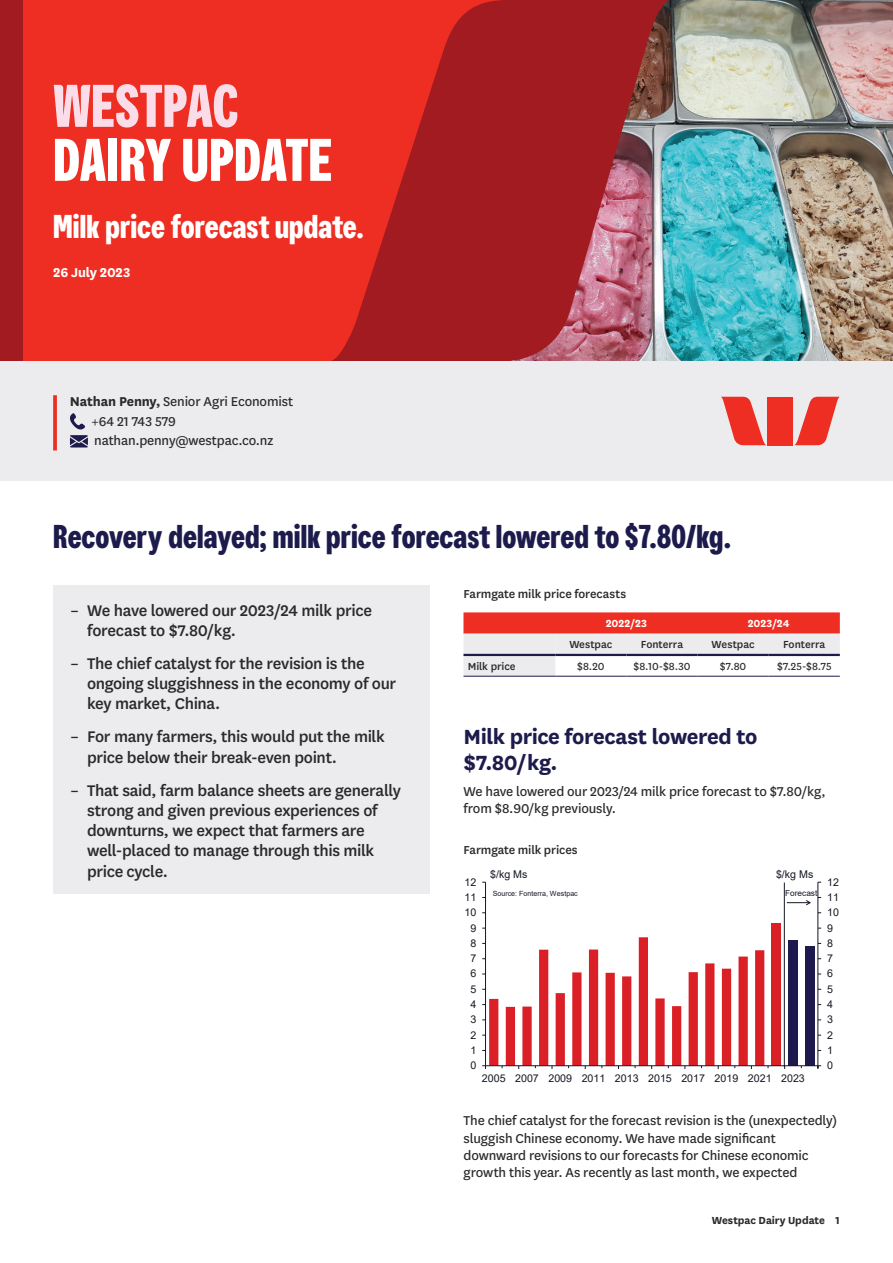
<style>
.page{position:relative;width:893px;height:1263px;background:#fff}
.page>*{position:absolute;margin:0;border:0;box-sizing:border-box;transform-origin:0 0}
.Masthead{font:700 60px/54px "Westpac";letter-spacing:-.005em;color:#fff}
.t1{font:700 33px "Westpac";letter-spacing:-.005em;color:#1c1b4c}
.Masthead_subheader{font:700 33px "Westpac";color:#fff}
.Subheading_in_body_c{font:700 24px/26.2px "National LF";letter-spacing:-.02em;color:#1c1b4c}
.t2{font:500 18px/20.2px "National LF";letter-spacing:-.02em;color:#2b292a}
.Body_copy{font:15px/17.2px "National LF";letter-spacing:-.01em;color:#2b292a}
.Author_contact{font:15px/19.5px "National LF";letter-spacing:-.01em;color:#2b292a}
.Date{font:700 15px "National LF";letter-spacing:-.01em;color:#fff}
.Chart_heading{font:500 13.5px "National LF";letter-spacing:-.01em;color:#2b292a}
.Table_centre_regular{font:12px "National LF";letter-spacing:-.005em;color:#2b292a}
.Table_centre_medium{font:500 12px "National LF";letter-spacing:-.005em;color:#2b292a}
.t3{font:700 12px "National LF";color:#2b292a}
.Table_centre_bold{font:700 12px "National LF";color:#fff}
.Table_left_medium{font:500 12px "National LF";letter-spacing:-.005em;color:#2b292a}
.t4{font:10.65px "Arial";letter-spacing:-.005em;color:#141823}
.t5{font:8.25px "Arial";color:#141823}
.t6{font:7.05px "Arial";color:#141823}
.s1{color:#fbdde9}
.s2{font-weight:700}
</style>
<div class="page">
<div style="left:53px;top:585px;width:376px;height:309px;background:#ececee"></div>
<svg style="left:463px;top:612px;width:377px;height:64px"></svg>
<hr style="left:463px;top:676px;width:92px;height:1px;background:#1c1b4c">
<hr style="left:555px;top:676px;width:71px;height:1px;background:#1c1b4c">
<hr style="left:626px;top:676px;width:72px;height:1px;background:#1c1b4c">
<hr style="left:698px;top:676px;width:71px;height:1px;background:#1c1b4c">
<hr style="left:769px;top:676px;width:71px;height:1px;background:#1c1b4c">
<hr style="left:463px;top:654px;width:92px;height:2px;background:#1c1b4c">
<hr style="left:555px;top:654px;width:71px;height:2px;background:#1c1b4c">
<hr style="left:626px;top:654px;width:72px;height:2px;background:#1c1b4c">
<hr style="left:698px;top:654px;width:71px;height:2px;background:#1c1b4c">
<hr style="left:769px;top:654px;width:71px;height:2px;background:#1c1b4c">
<div style="left:772px;top:923px;width:9px;height:143px;background:#db1f26"></div>
<div style="left:788px;top:940px;width:10px;height:126px;background:#1e1a4d"></div>
<div style="left:805px;top:946px;width:9px;height:120px;background:#1e1a4d"></div>
<hr style="left:818px;top:882px;width:1px;height:184px;background:#141823">
<hr style="left:485px;top:882px;width:1px;height:184px;background:#141823">
<hr style="left:485px;top:1065px;width:333px;height:1px;background:#141823">
<svg style="left:482px;top:937px;width:287px;height:132px"></svg>
<svg style="left:787px;top:900px;width:24px;height:5px"></svg>
<hr style="left:784px;top:882px;width:1px;height:185px;background:#141823">
<img style="left:670px;top:0;width:223px;height:361px">
<div style="left:22px;top:0;width:308px;height:361px;background:#ee2e22"></div>
<svg style="left:330px;top:0;width:340px;height:361px;background:#b62f32"></svg>
<div style="left:0;top:0;width:22px;height:361px;background:#a21b20"></div>
<div style="left:0;top:361px;width:893px;height:119px;background:#ececee"></div>
<svg style="left:721px;top:397px;width:45px;height:48px"></svg>
<svg style="left:795px;top:397px;width:45px;height:48px"></svg>
<div style="left:768px;top:397px;width:25px;height:48px;background:#ee2e22"></div>
<svg style="left:53px;top:395px;width:4px;height:55px"></svg>
<svg style="left:70px;top:413px;width:16px;height:16px"></svg>
<svg style="left:70px;top:435px;width:18px;height:12px"></svg>
<p class="Masthead" style="left:53px;top:78px;width:281px"><span class="s1">WESTPAC<br></span>DAIRY UPDATE</p>
<p class="Masthead_subheader" style="left:53px;top:207px;width:313px">Milk price forecast update.</p>
<p class="Date" style="left:53px;top:261px;width:79px">26 July 2023</p>
<p class="Author_contact" style="left:91px;top:391px;width:203px;text-indent:-21px"><span class="s2">Nathan Penny,</span> Senior Agri Economist +64 21 743 579 nathan.penny@westpac.co.nz</p>
<p class="t1" style="left:53px;top:517px;width:680px">Recovery delayed; milk price forecast lowered to $7.80/kg.</p>
<p class="t2" style="left:87px;top:599px;width:286px;text-indent:-17px">– We have lowered our 2023/24 milk price forecast to $7.80/kg.</p>
<p class="t2" style="left:87px;top:652px;width:310px;text-indent:-17px">– The chief catalyst for the revision is the ongoing sluggishness in the economy of our key market, China.</p>
<p class="t2" style="left:87px;top:726px;width:299px;text-indent:-17px">– For many farmers, this would put the milk price below their break-even point.</p>
<p class="t2" style="left:87px;top:779px;width:315px;text-indent:-17px">– That said, farm balance sheets are generally strong and given previous experiences of downturns, we expect that farmers are well-placed to manage through this milk price cycle.</p>
<p class="Chart_heading" style="left:463px;top:585px;width:164px">Farmgate milk price forecasts</p>
<p class="Table_centre_bold" style="left:606px;top:614px;width:43px">2022/23</p>
<p class="Table_centre_bold" style="left:748px;top:614px;width:44px">2023/24</p>
<p class="Table_centre_medium" style="left:569px;top:636px;width:45px">Westpac</p>
<p class="Table_centre_medium" style="left:641px;top:636px;width:44px">Fonterra</p>
<p class="Table_centre_medium" style="left:712px;top:636px;width:45px">Westpac</p>
<p class="Table_centre_medium" style="left:783px;top:636px;width:44px">Fonterra</p>
<p class="Table_left_medium" style="left:468px;top:658px;width:49px">Milk price</p>
<p class="Table_centre_regular" style="left:577px;top:658px;width:29px">$8.20</p>
<p class="Table_centre_regular" style="left:634px;top:658px;width:58px">$8.10-$8.30</p>
<p class="Table_centre_regular" style="left:720px;top:658px;width:28px">$7.80</p>
<p class="Table_centre_regular" style="left:777px;top:658px;width:56px">$7.25-$8.75</p>
<p class="Subheading_in_body_c" style="left:463px;top:721px;width:295px">Milk price forecast lowered to $7.80/ kg.</p>
<p class="Body_copy" style="left:463px;top:782px;width:364px">We have lowered our 2023/24 milk price forecast to $7.80/kg, from $8.90/kg previously.</p>
<p class="Chart_heading" style="left:463px;top:841px;width:116px">Farmgate milk prices</p>
<p class="t4" style="left:464px;top:874px;width:13px">12</p>
<p class="t4" style="left:464px;top:890px;width:13px">11</p>
<p class="t4" style="left:490px;top:867px;width:39px">$/kg Ms</p>
<p class="t4" style="left:776px;top:867px;width:39px">$/kg Ms</p>
<p class="t6" style="left:493px;top:888px;width:87px">Source: Fonterra, Westpac</p>
<p class="t5" style="left:785px;top:887px;width:34px">Forecast</p>
<p class="t4" style="left:827px;top:874px;width:13px">12</p>
<p class="t4" style="left:827px;top:890px;width:13px">11</p>
<p class="t4" style="left:464px;top:905px;width:13px">10</p>
<p class="t4" style="left:827px;top:905px;width:13px">10</p>
<p class="t4" style="left:470px;top:920px;width:7px">9</p>
<p class="t4" style="left:827px;top:920px;width:7px">9</p>
<p class="t4" style="left:470px;top:936px;width:7px">8</p>
<p class="t4" style="left:827px;top:936px;width:7px">8</p>
<p class="t4" style="left:470px;top:951px;width:7px">7</p>
<p class="t4" style="left:827px;top:951px;width:7px">7</p>
<p class="t4" style="left:470px;top:966px;width:7px">6</p>
<p class="t4" style="left:827px;top:966px;width:7px">6</p>
<p class="t4" style="left:470px;top:981px;width:7px">5</p>
<p class="t4" style="left:827px;top:981px;width:7px">5</p>
<p class="t4" style="left:470px;top:997px;width:7px">4</p>
<p class="t4" style="left:827px;top:997px;width:7px">4</p>
<p class="t4" style="left:470px;top:1012px;width:7px">3</p>
<p class="t4" style="left:827px;top:1012px;width:7px">3</p>
<p class="t4" style="left:470px;top:1027px;width:7px">2</p>
<p class="t4" style="left:827px;top:1027px;width:7px">2</p>
<p class="t4" style="left:470px;top:1043px;width:7px">1</p>
<p class="t4" style="left:827px;top:1043px;width:7px">1</p>
<p class="t4" style="left:470px;top:1058px;width:7px">0</p>
<p class="t4" style="left:827px;top:1058px;width:7px">0</p>
<p class="t4" style="left:482px;top:1071px;width:324px">2005 2007 2009 2011 2013 2015 2017 2019 2021 2023</p>
<p class="Body_copy" style="left:463px;top:1111px;width:375px">The chief catalyst for the forecast revision is the (unexpectedly) sluggish Chinese economy. We have made significant downward revisions to our forecasts for Chinese economic growth this year. As recently as last month, we expected</p>
<p class="t3" style="left:712px;top:1212px;width:130px">Westpac Dairy Update 1</p>
</div>
